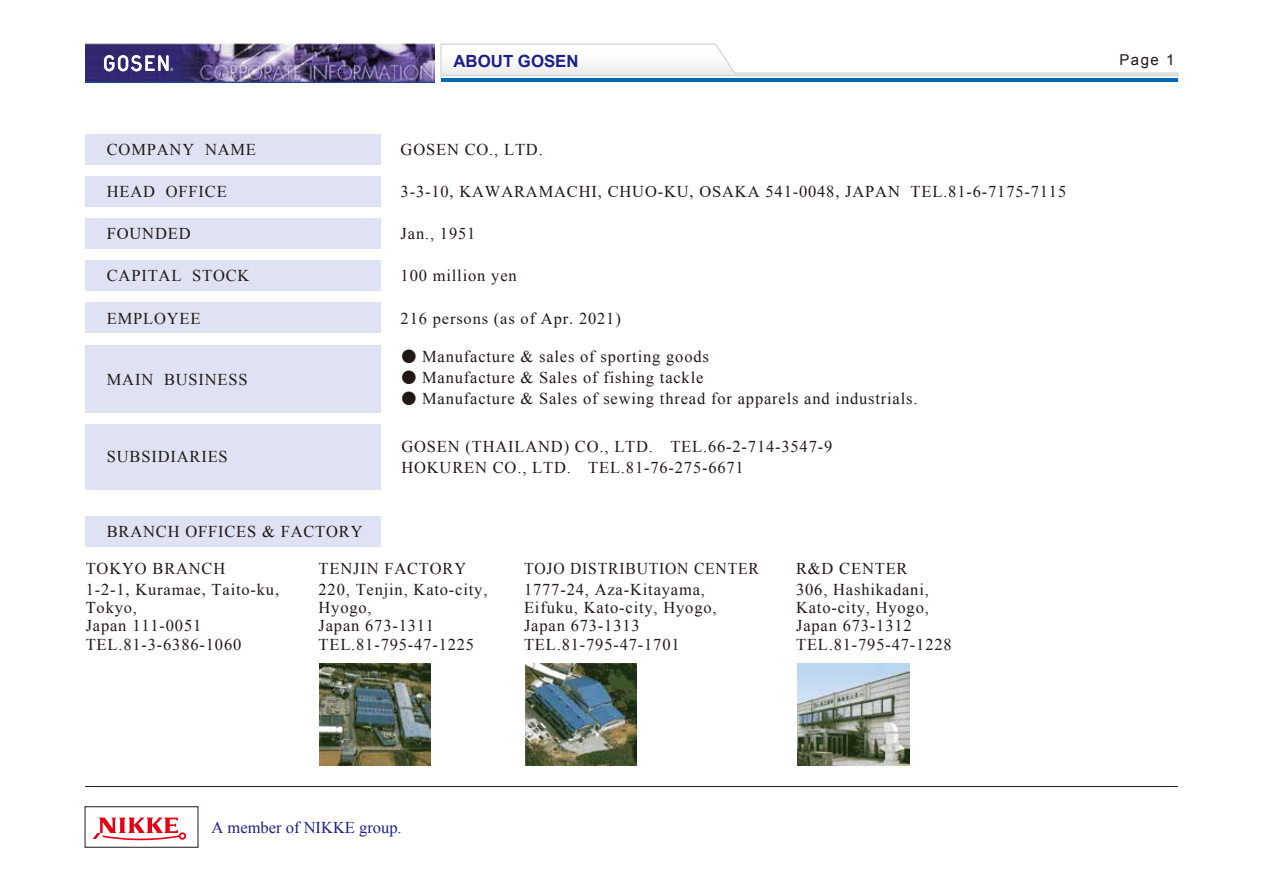
<style>
.page{position:relative;width:1263px;height:893px;background:#fff}
.page>*{position:absolute;margin:0;border:0;box-sizing:border-box;transform-origin:0 0}
.t1{font:700 16.8px "Arial";color:#1d2088}
.t2{font:16.5px/18.3px "Times New Roman";letter-spacing:.05em;color:#221815}
.t3{font:16.5px/21px "Times New Roman";letter-spacing:.05em;color:#221815;scale:.95 1}
.t4{font:16.5px "Times New Roman";color:#1d2088}
.t5{font:15px "Arial";color:#221815}
.s1{font-family:"Koz Go Pro";font-size:15px}
</style>
<div class="page">
<div style="left:85px;top:516px;width:296px;height:31px;background:#dee2f2"></div>
<svg style="left:440px;top:44px;width:738px;height:32px"></svg>
<hr style="left:441px;top:78px;width:737px;height:4px;background:#0068b7">
<img style="left:85px;top:43px;width:349px;height:39px">
<svg style="left:104px;top:55px;width:69px;height:16px"></svg>
<div style="left:85px;top:176px;width:296px;height:31px;background:#dee2f2"></div>
<div style="left:85px;top:134px;width:296px;height:30px;background:#dee2f2"></div>
<div style="left:85px;top:218px;width:296px;height:31px;background:#dee2f2"></div>
<div style="left:85px;top:260px;width:296px;height:31px;background:#dee2f2"></div>
<div style="left:85px;top:424px;width:296px;height:65px;background:#dee2f2"></div>
<hr style="left:85px;top:786px;width:1093px;height:1px;background:#221815">
<div style="left:85px;top:303px;width:296px;height:30px;background:#dee2f2"></div>
<div style="left:85px;top:345px;width:296px;height:67px;background:#dee2f2"></div>
<svg style="left:93px;top:818px;width:93px;height:23px"></svg>
<div style="left:85px;top:806px;width:113px;height:41px;border:1px solid #221815"></div>
<img style="left:320px;top:663px;width:110px;height:102px">
<img style="left:525px;top:663px;width:112px;height:102px">
<img style="left:797px;top:663px;width:112px;height:102px">
<p class="t2" style="left:107px;top:140px;width:151px">COMPANY NAME</p>
<p class="t2" style="left:107px;top:182px;width:121px">HEAD OFFICE</p>
<p class="t2" style="left:107px;top:224px;width:85px">FOUNDED</p>
<p class="t2" style="left:107px;top:266px;width:144px">CAPITAL STOCK</p>
<p class="t2" style="left:107px;top:309px;width:95px">EMPLOYEE</p>
<p class="t2" style="left:107px;top:370px;width:142px">MAIN BUSINESS</p>
<p class="t1" style="left:453px;top:50px;width:127px">ABOUT GOSEN</p>
<p class="t5" style="left:1119px;top:50px;width:57px">Page 1</p>
<p class="t2" style="left:401px;top:140px;width:144px">GOSEN CO., LTD.</p>
<p class="t2" style="left:401px;top:182px;width:667px">3-3-10, KAWARAMACHI, CHUO-KU, OSAKA 541-0048, JAPAN TEL.81-6-7175-7115</p>
<p class="t2" style="left:401px;top:224px;width:76px">Jan., 1951</p>
<p class="t2" style="left:401px;top:266px;width:118px">100 million yen</p>
<p class="t2" style="left:401px;top:308px;width:222px">216 persons (as of Apr. 2021)</p>
<p class="t2" style="left:401px;top:347px;width:309px"><span class="s1">●</span> Manufacture &amp; sales of sporting goods</p>
<p class="t2" style="left:401px;top:368px;width:303px"><span class="s1">●</span> Manufacture &amp; Sales of fishing tackle</p>
<p class="t2" style="left:401px;top:389px;width:518px"><span class="s1">●</span> Manufacture &amp; Sales of sewing thread for apparels and industrials.</p>
<p class="t2" style="left:107px;top:448px;width:122px">SUBSIDIARIES</p>
<p class="t2" style="left:401px;top:435px;width:432px;line-height:21px">GOSEN (THAILAND) CO., LTD. TEL.66-2-714-3547-9<br>HOKUREN CO., LTD. TEL.81-76-275-6671</p>
<p class="t2" style="left:107px;top:522px;width:257px">BRANCH OFFICES &amp; FACTORY</p>
<p class="t2" style="left:86px;top:558px;width:195px;line-height:21px">TOKYO BRANCH<br>1-2-1, Kuramae, Taito-ku,</p>
<p class="t2" style="left:86px;top:598px;width:157px">Tokyo,<br>Japan 111-0051<br>TEL.81-3-6386-1060</p>
<p class="t2" style="left:319px;top:558px;width:170px;line-height:21px">TENJIN FACTORY<br>220, Tenjin, Kato-city,</p>
<p class="t2" style="left:319px;top:598px;width:157px">Hyogo,<br>Japan 673-1311<br>TEL.81-795-47-1225</p>
<p class="t3" style="left:524px;top:558px;width:249px">TOJO DISTRIBUTION CENTER<br>1777-24, Aza-Kitayama,</p>
<p class="t2" style="left:524px;top:598px;width:194px">Eifuku, Kato-city, Hyogo,<br>Japan 673-1313<br>TEL.81-795-47-1701</p>
<p class="t2" style="left:796px;top:557px;width:134px;line-height:21px">R&amp;D CENTER<br>306, Hashikadani,</p>
<p class="t2" style="left:796px;top:598px;width:157px">Kato-city, Hyogo,<br>Japan 673-1312<br>TEL.81-795-47-1228</p>
<p class="t4" style="left:212px;top:816px;width:192px">A member of NIKKE group.</p>
</div>
